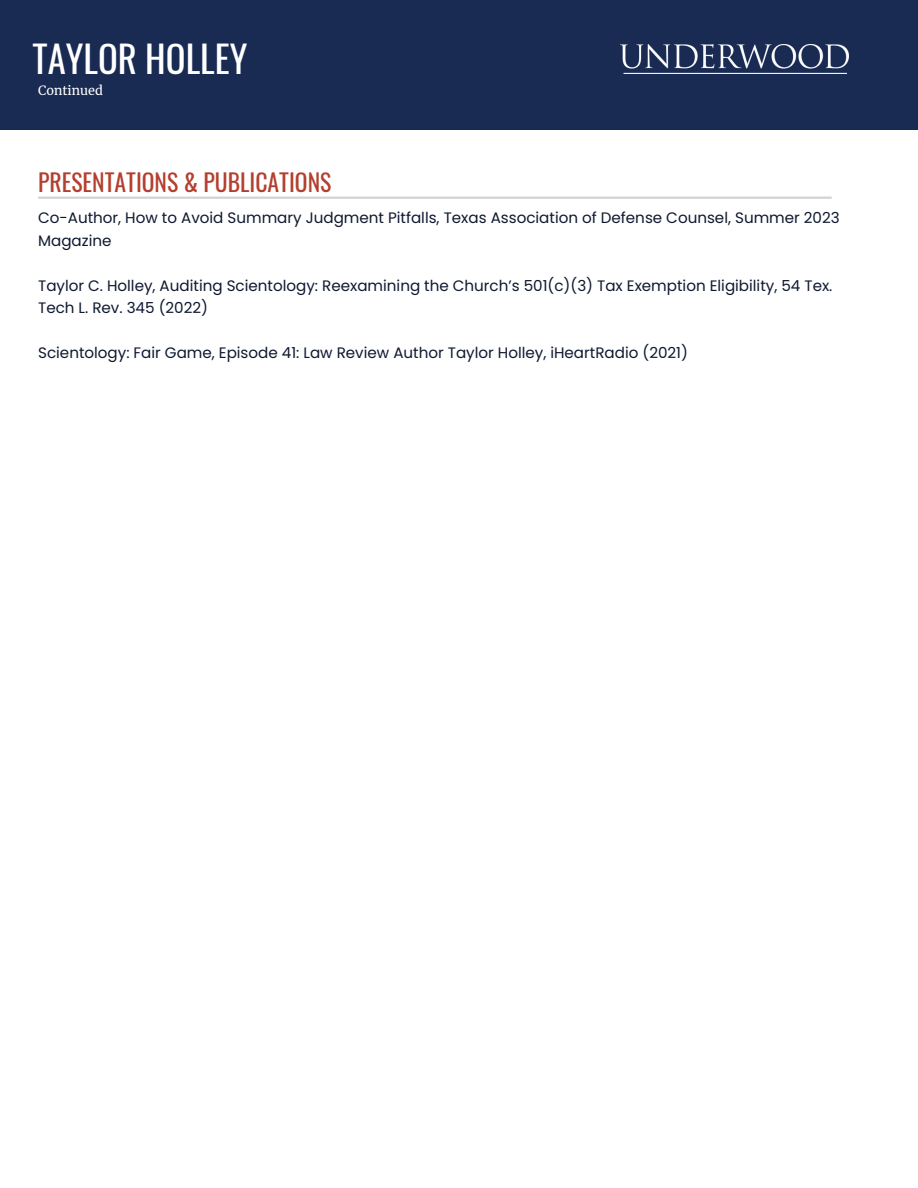
<style>
.page{position:relative;width:918px;height:1188px;background:#fff}
.page>*{position:absolute;margin:0;border:0;box-sizing:border-box;transform-origin:0 0}
.t1{font:36.75px "Oswald";color:#fff}
.t2{font:23.7px "Oswald";color:#b43f2e}
.t3{font:15.15px/22.5px "Poppins";color:#0e182f}
.t4{font:12.6px "Merriweather";color:#fff}
</style>
<div class="page">
<div style="left:0;top:0;width:918px;height:129px;background:#192a53"></div>
<img style="left:621px;top:44px;width:228px;height:29px">
<hr style="left:38px;top:197px;width:794px;height:2px;background:#d2d4d4">
<h1 class="t1" style="left:33px;top:31px;width:216px">TAYLOR HOLLEY</h1>
<p class="t4" style="left:38px;top:83px;width:66px">Continued</p>
<h2 class="t2" style="left:38px;top:164px;width:295px">PRESENTATIONS &amp; PUBLICATIONS</h2>
<h3 class="t3" style="left:38px;top:207px;width:803px">Co-Author, How to Avoid Summary Judgment Pitfalls, Texas Association of Defense Counsel, Summer 2023<br>Magazine</h3>
<h3 class="t3" style="left:38px;top:274px;width:796px">Taylor C. Holley, Auditing Scientology: Reexamining the Church’s 501(c)(3) Tax Exemption Eligibility, 54 Tex.<br>Tech L. Rev. 345 (2022)</h3>
<h3 class="t3" style="left:38px;top:342px;width:651px">Scientology: Fair Game, Episode 41: Law Review Author Taylor Holley, iHeartRadio (2021)</h3>
</div>
